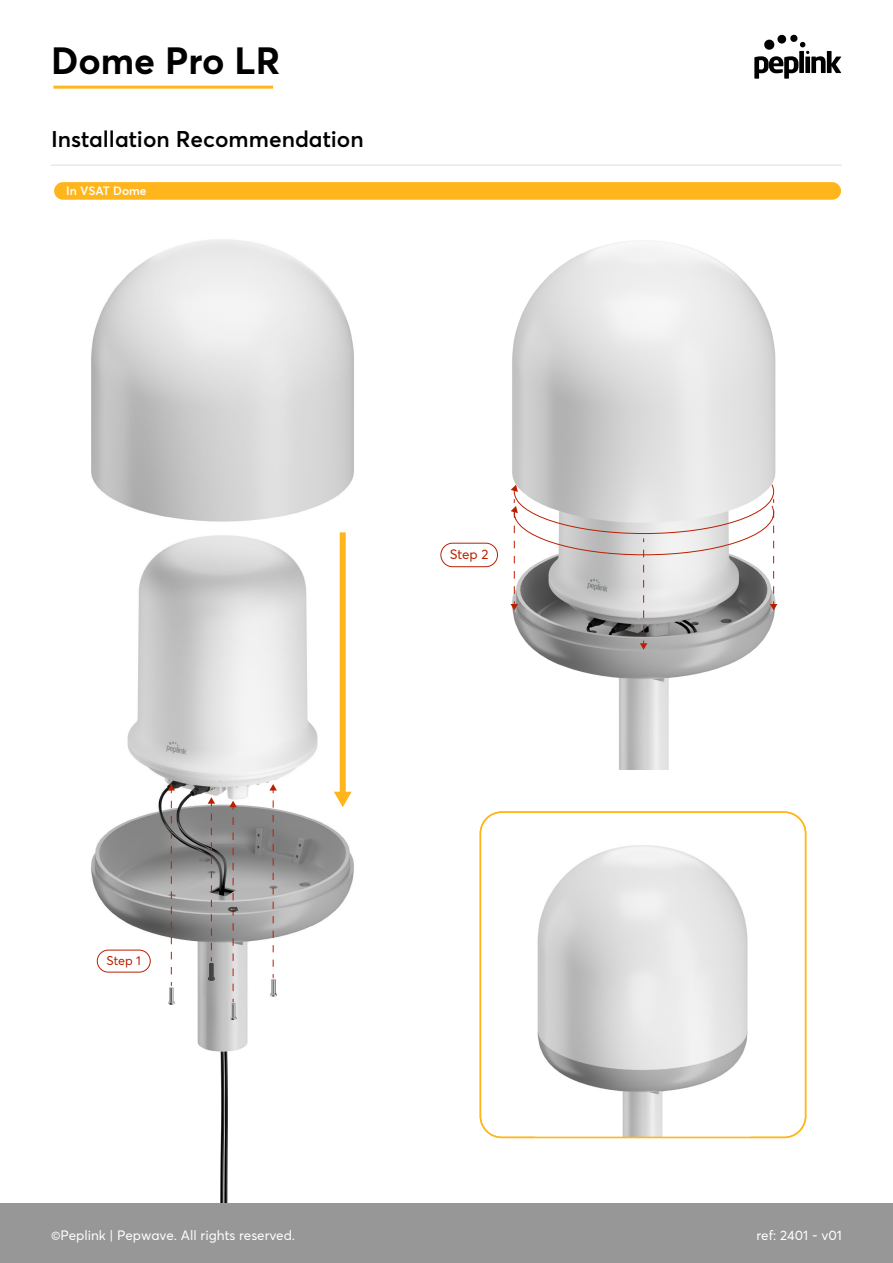
<style>
.page{position:relative;width:893px;height:1263px;background:#fff}
.page>*{position:absolute;margin:0;border:0;box-sizing:border-box;transform-origin:0 0}
.t1{font:700 37.5px "Averta";color:#000}
.t2{font:600 22.5px "Averta";color:#000}
.t3{font:13.5px "Averta";color:#fff}
.t4{font:13.5px "Averta";color:#b92001}
.t5{font:12.6px "Averta";color:#b92001}
.t6{font:600 12px "Averta";color:#fff}
</style>
<div class="page">
<div style="left:54px;top:182px;width:787px;height:18px;background:#ffb61c;border-radius:9px"></div>
<hr style="left:51px;top:164px;width:791px;height:2px;background:#e9e9e9">
<hr style="left:53px;top:86px;width:220px;height:3px;background:#ffb51c">
<svg style="left:754px;top:34px;width:87px;height:45px"></svg>
<img style="left:91px;top:239px;width:263px;height:964px">
<svg style="left:168px;top:784px;width:7px;height:190px"></svg>
<svg style="left:208px;top:797px;width:7px;height:153px"></svg>
<svg style="left:269px;top:784px;width:8px;height:183px"></svg>
<svg style="left:208px;top:957px;width:6px;height:23px"></svg>
<svg style="left:228px;top:801px;width:10px;height:190px;background:#a79e9c"></svg>
<div style="left:340px;top:532px;width:6px;height:262px;background:#ffb61c"></div>
<svg style="left:334px;top:792px;width:18px;height:15px"></svg>
<img style="left:510px;top:240px;width:266px;height:530px">
<svg style="left:640px;top:641px;width:7px;height:9px"></svg>
<svg style="left:511px;top:484px;width:266px;height:149px"></svg>
<div style="left:97px;top:950px;width:54px;height:22px;border:1px solid #b92001;border-radius:11px"></div>
<div style="left:440px;top:543px;width:58px;height:24px;border:1px solid #b92001;border-radius:12px"></div>
<img style="left:537px;top:845px;width:211px;height:290px">
<div style="left:480px;top:811px;width:326px;height:327px;border:2px solid #ffb61c;border-radius:21px"></div>
<div style="left:0;top:1203px;width:893px;height:60px;background:#979797"></div>
<h1 class="t1" style="left:51px;top:37px;width:231px">Dome Pro LR</h1>
<h2 class="t2" style="left:51px;top:125px;width:314px">Installation Recommendation</h2>
<p class="t6" style="left:66px;top:183px;width:82px">In VSAT Dome</p>
<p class="t5" style="left:107px;top:953px;width:36px">Step 1</p>
<p class="t4" style="left:450px;top:546px;width:40px">Step 2</p>
<p class="t3" style="left:51px;top:1226px;width:246px">©Peplink | Pepwave. All rights reserved.</p>
<p class="t3" style="left:756px;top:1226px;width:87px">ref: 2401 - v01</p>
</div>
